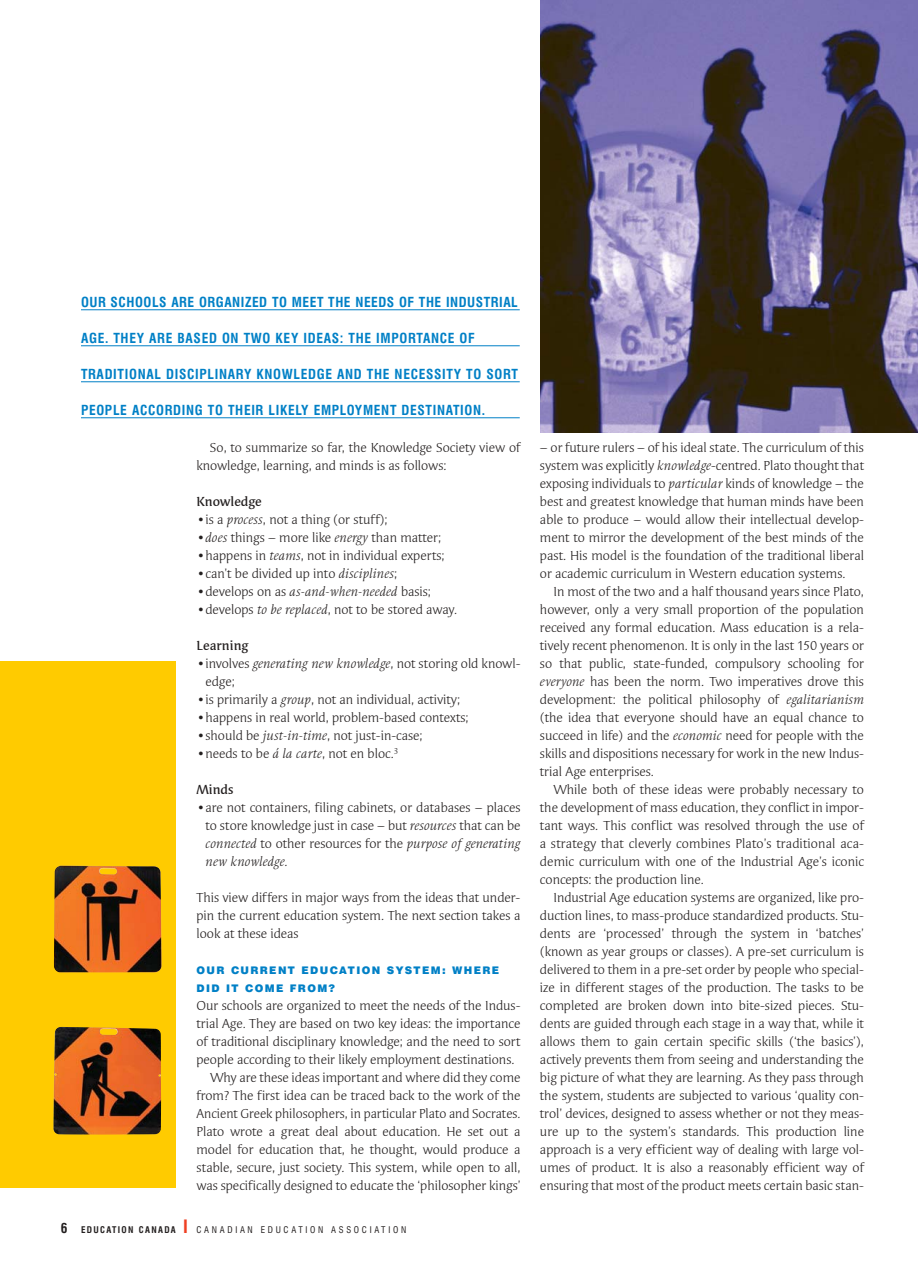
<style>
.page{position:relative;width:918px;height:1269px;background:#fff}
.page>*{position:absolute;margin:0;border:0;box-sizing:border-box;transform-origin:0 0}
.t1{font:13.5px/18px "Syndor ITC";color:#231f1f;text-align:justify}
.t2{font:700 condensed 13.5px "Swiss 721 BT";letter-spacing:.05em;color:#0080c6}
.t3{font:500 13.5px "Syndor ITC";color:#231f1f}
.t4{font:900 10.5px/18px "Swiss 721 BT";letter-spacing:.13em;color:#0080c6}
.t5{font:condensed 9px "Swiss 721 BT";letter-spacing:.3em;color:#231f1f}
.s1{font-style:italic}
.s2{font-weight:700;font-size:13.5px}
.s3{font-weight:700}
.s4{font-weight:700;font-size:18px;color:#ef4023}
</style>
<div class="page">
<div style="left:0;top:662px;width:176px;height:526px;background:#ffcb00"></div>
<img style="left:54px;top:866px;width:108px;height:107px">
<hr style="left:81px;top:309px;width:439px;height:1px;background:#0080c6">
<hr style="left:81px;top:345px;width:439px;height:1px;background:#0080c6">
<hr style="left:81px;top:381px;width:439px;height:1px;background:#0080c6">
<hr style="left:81px;top:417px;width:439px;height:1px;background:#0080c6">
<img style="left:53px;top:1027px;width:108px;height:108px">
<img style="left:540px;top:0;width:378px;height:432px">
<p class="t2" style="left:81px;top:298px;width:438px">OUR SCHOOLS ARE ORGANIZED TO MEET THE NEEDS OF THE INDUSTRIAL</p>
<p class="t2" style="left:81px;top:334px;width:395px">AGE. THEY ARE BASED ON TWO KEY IDEAS: THE IMPORTANCE OF</p>
<p class="t2" style="left:81px;top:370px;width:439px">TRADITIONAL DISCIPLINARY KNOWLEDGE AND THE NECESSITY TO SORT</p>
<p class="t2" style="left:81px;top:406px;width:406px">PEOPLE ACCORDING TO THEIR LIKELY EMPLOYMENT DESTINATION.</p>
<p class="t1" style="left:196px;top:440px;width:325px;text-indent:14px">So, to summarize so far, the Knowledge Society view of knowledge, learning, and minds is as follows:</p>
<p class="t3" style="left:196px;top:496px;width:67px">Knowledge</p>
<p class="t1" style="left:196px;top:512px;width:193px">•is a <span class="s1">process</span>, not a thing (or stuff);</p>
<p class="t1" style="left:196px;top:530px;width:246px">•<span class="s1">does</span> things – more like <span class="s1">energy</span> than matter;</p>
<p class="t1" style="left:196px;top:548px;width:250px">•happens in <span class="s1">teams</span>, not in individual experts;</p>
<p class="t1" style="left:196px;top:566px;width:202px">•can’t be divided up into <span class="s1">disciplines</span>;</p>
<p class="t1" style="left:196px;top:584px;width:236px">•develops on as <span class="s1">as-and-when-needed</span> basis;</p>
<p class="t1" style="left:196px;top:602px;width:262px">•develops <span class="s1">to be replaced</span>, not to be stored away.</p>
<p class="t3" style="left:196px;top:640px;width:53px">Learning</p>
<p class="t1" style="left:205px;top:656px;width:317px;text-indent:-9px">•involves <span class="s1">generating new knowledge</span>, not storing old knowl&shy;edge;</p>
<p class="t1" style="left:196px;top:692px;width:265px">•is primarily a <span class="s1">group</span>, not an individual, activity;</p>
<p class="t1" style="left:196px;top:710px;width:273px">•happens in real world, problem-based contexts;</p>
<p class="t1" style="left:196px;top:728px;width:228px">•should be <span class="s1">just-in-time</span>, not just-in-case;</p>
<p class="t1" style="left:196px;top:746px;width:204px">•needs to be <span class="s1">á la carte</span>, not en bloc.<sup>3</sup></p>
<p class="t3" style="left:196px;top:784px;width:39px">Minds</p>
<p class="t1" style="left:205px;top:800px;width:317px;text-indent:-9px">•are not containers, filing cabinets, or databases – places to store knowledge just in case – but <span class="s1">resources</span> that can be <span class="s1">connected</span> to other resources for the <span class="s1">purpose of generating new knowledge</span>.</p>
<p class="t1" style="left:196px;top:890px;width:326px">This view differs in major ways from the ideas that under&shy;pin the current education system. The next section takes a look at these ideas</p>
<p class="t4" style="left:196px;top:962px;width:304px">OUR CURRENT EDUCATION SYSTEM: WHERE<br>DID IT COME FROM?</p>
<p class="t1" style="left:196px;top:998px;width:325px">Our schools are organized to meet the needs of the Indus-</p>
<p class="t1" style="left:196px;top:1016px;width:326px">trial Age. They are based on two key ideas: the importance</p>
<p class="t1" style="left:196px;top:1034px;width:326px">of traditional disciplinary knowledge; and the need to sort</p>
<p class="t1" style="left:196px;top:1052px;width:319px">people according to their likely employment destinations.</p>
<p class="t1" style="left:210px;top:1070px;width:312px">Why are these ideas important and where did they come</p>
<p class="t1" style="left:196px;top:1088px;width:325px">from? The first idea can be traced back to the work of the</p>
<p class="t1" style="left:196px;top:1106px;width:326px">Ancient Greek philosophers, in particular Plato and Socrates.</p>
<p class="t1" style="left:196px;top:1124px;width:325px">Plato wrote a great deal about education. He set out a</p>
<p class="t1" style="left:196px;top:1142px;width:325px">model for education that, he thought, would produce a</p>
<p class="t1" style="left:196px;top:1160px;width:325px">stable, secure, just society. This system, while open to all,</p>
<p class="t1" style="left:196px;top:1178px;width:325px">was specifically designed to educate the ‘philosopher kings’</p>
<p class="t5" style="left:61px;top:1227px;width:347px"><span class="s2">6</span> <span class="s3">EDUCATION CANADA</span> <span class="s4">I</span> CANADIAN EDUCATION ASSOCIATION</p>
<p class="t1" style="left:540px;top:440px;width:326px">– or future rulers – of his ideal state. The curriculum of this system was explicitly <span class="s1">knowledge</span>-centred. Plato thought that exposing individuals to <span class="s1">particular</span> kinds of knowledge – the best and greatest knowledge that human minds have been able to produce – would allow their intellectual develop&shy;ment to mirror the development of the best minds of the past. His model is the foundation of the traditional liberal or academic curriculum in Western education systems.</p>
<p class="t1" style="left:540px;top:584px;width:326px;text-indent:14px">In most of the two and a half thousand years since Plato, however, only a very small proportion of the population received any formal education. Mass education is a rela&shy;tively recent phenomenon. It is only in the last 150 years or so that public, state-funded, compulsory schooling for <span class="s1">everyone</span> has been the norm. Two imperatives drove this development: the political philosophy of <span class="s1">egalitarianism </span>(the idea that everyone should have an equal chance to succeed in life) and the <span class="s1">economic</span> need for people with the skills and dispositions necessary for work in the new Indus&shy;trial Age enterprises.</p>
<p class="t1" style="left:540px;top:782px;width:326px;text-indent:14px">While both of these ideas were probably necessary to the development of mass education, they conflict in impor&shy;tant ways. This conflict was resolved through the use of a strategy that cleverly combines Plato’s traditional aca&shy;demic curriculum with one of the Industrial Age’s iconic concepts: the production line.</p>
<p class="t1" style="left:540px;top:890px;width:326px;text-indent:14px">Industrial Age education systems are organized, like pro&shy;duction lines, to mass-produce standardized products. Stu&shy;dents are ‘processed’ through the system in ‘batches’ (known as year groups or classes). A pre-set curriculum is delivered to them in a pre-set order by people who special&shy;ize in different stages of the production. The tasks to be completed are broken down into bite-sized pieces. Stu&shy;dents are guided through each stage in a way that, while it allows them to gain certain specific skills (‘the basics’), actively prevents them from seeing and understanding the big picture of what they are learning. As they pass through the system, students are subjected to various ‘quality con&shy;trol’ devices, designed to assess whether or not they meas&shy;ure up to the system’s standards. This production line approach is a very efficient way of dealing with large vol&shy;umes of product. It is also a reasonably efficient way of ensuring that most of the product meets certain basic stan-</p>
</div>
